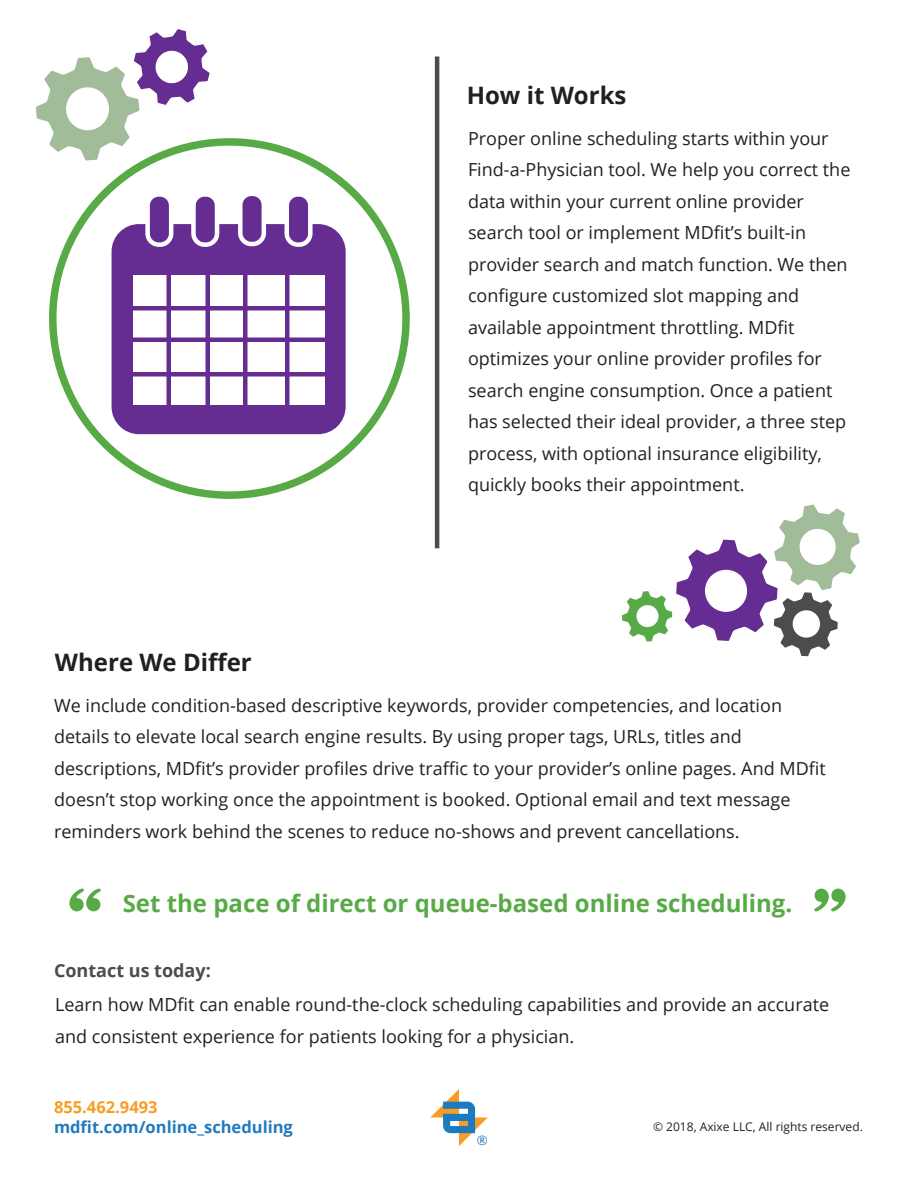
<style>
.page{position:relative;width:918px;height:1188px;background:#fff}
.page>*{position:absolute;margin:0;border:0;box-sizing:border-box;transform-origin:0 0}
.t1{font:700 24px "Open Sans";color:#57aa45}
.t2{font:700 24px "Open Sans";color:#231f20}
.t3{font:18px/31.5px "Open Sans";color:#231f20}
.t4{font:700 18px "Open Sans";color:#4c4c4c}
.t5{font:700 16.5px "Open Sans";color:#217abe}
.t6{font:700 16.5px "Open Sans";color:#f89d23}
.t7{font:13.2px "Open Sans";color:#217abe}
.t8{font:12px "Open Sans";color:#231f20}
</style>
<div class="page">
<img style="left:430px;top:1089px;width:58px;height:57px">
<svg style="left:69px;top:889px;width:32px;height:22px"></svg>
<svg style="left:814px;top:889px;width:32px;height:22px"></svg>
<svg style="left:49px;top:138px;width:361px;height:361px"></svg>
<hr style="left:435px;top:56px;width:4px;height:492px;background:#4c4c4c">
<svg style="left:36px;top:29px;width:176px;height:134px"></svg>
<svg style="left:622px;top:504px;width:238px;height:153px"></svg>
<div style="left:109px;top:222px;width:239px;height:214px;background:#652d91;border-radius:30px"></div>
<div style="left:107px;top:220px;width:243px;height:219px;border:4px solid #fff;border-radius:30px"></div>
<div style="left:240px;top:194px;width:24px;height:50px;background:#652d91;border-radius:11px"></div>
<div style="left:238px;top:192px;width:28px;height:54px;border:4px solid #fff;border-radius:11px"></div>
<div style="left:193px;top:194px;width:24px;height:51px;background:#652d91;border-radius:11px"></div>
<div style="left:191px;top:192px;width:28px;height:55px;border:4px solid #fff;border-radius:11px"></div>
<div style="left:287px;top:194px;width:23px;height:51px;background:#652d91;border-radius:11px"></div>
<div style="left:285px;top:192px;width:28px;height:55px;border:4px solid #fff;border-radius:11px"></div>
<div style="left:148px;top:194px;width:23px;height:51px;background:#652d91;border-radius:11px"></div>
<div style="left:145px;top:192px;width:28px;height:55px;border:4px solid #fff;border-radius:11px"></div>
<div style="left:133px;top:275px;width:191px;height:130px;background:#fff"></div>
<div style="left:166px;top:274px;width:5px;height:137px;background:#652d91"></div>
<hr style="left:206px;top:273px;width:4px;height:137px;background:#652d91">
<div style="left:285px;top:274px;width:5px;height:137px;background:#652d91"></div>
<div style="left:243px;top:272px;width:5px;height:136px;background:#652d91"></div>
<hr style="left:132px;top:306px;width:201px;height:4px;background:#652d91">
<hr style="left:132px;top:338px;width:201px;height:4px;background:#652d91">
<hr style="left:132px;top:372px;width:201px;height:4px;background:#652d91">
<h1 class="t2" style="left:467px;top:78px;width:161px">How it Works</h1>
<p class="t3" style="left:468px;top:122px;width:384px">Proper online scheduling starts within your Find-a-Physician tool. We help you correct the data within your current online provider search tool or implement MDfit’s built-in provider search and match function. We then configure customized slot mapping and available appointment throttling. MDfit optimizes your online provider profiles for search engine consumption. Once a patient has selected their ideal provider, a three step process, with optional insurance eligibility, quickly books their appointment.</p>
<h1 class="t2" style="left:55px;top:646px;width:198px">Where We Differ</h1>
<p class="t3" style="left:54px;top:689px;width:773px">We include condition-based descriptive keywords, provider competencies, and location details to elevate local search engine results. By using proper tags, URLs, titles and descriptions, MDfit’s provider profiles drive traffic to your provider’s online pages. And MDfit doesn’t stop working once the appointment is booked. Optional email and text message reminders work behind the scenes to reduce no-shows and prevent cancellations.</p>
<h1 class="t1" style="left:123px;top:886px;width:671px">Set the pace of direct or queue-based online scheduling.</h1>
<p class="t4" style="left:54px;top:957px;width:158px">Contact us today:</p>
<p class="t3" style="left:55px;top:988px;width:776px">Learn how MDfit can enable round-the-clock scheduling capabilities and provide an accurate and consistent experience for patients looking for a physician.</p>
<p class="t6" style="left:54px;top:1095px;width:105px">855.462.9493</p>
<p class="t5" style="left:54px;top:1115px;width:240px">mdfit.com/online_scheduling</p>
<p class="t7" style="left:477px;top:1131px;width:12px">®</p>
<p class="t8" style="left:653px;top:1118px;width:211px">© 2018, Axixe LLC, All rights reserved.</p>
</div>
